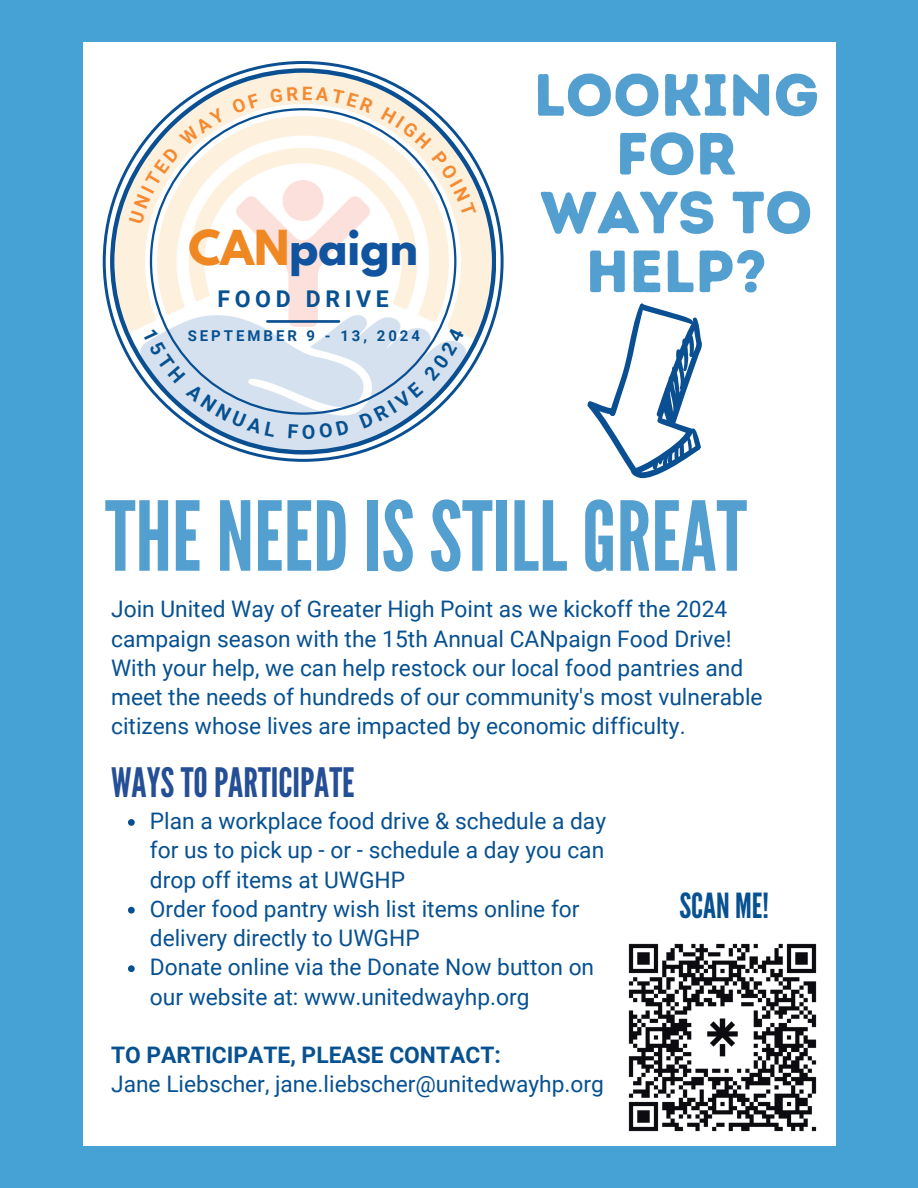
<style>
.page{position:relative;width:918px;height:1188px;background:#46a1d4}
.page>*{position:absolute;margin:0;border:0;box-sizing:border-box;transform-origin:0 0}
.t1{font:96px "League Gothic";color:#539fd0}
.t2{font:59.4px/58.8px "Intro Rust Base";color:#539fd0;text-align:center}
.t3{font:700 42.75px "League Spartan";color:#1054a0}
.t4{font:40.5px "League Gothic";color:#244e95}
.t5{font:34.5px "League Gothic";color:#075191}
.t6{font:700 23.1px "Roboto";letter-spacing:.2em;color:#075191}
.t7{font:22.8px/29.2px "Roboto";color:#075191}
.t8{font:700 22.8px "Roboto";color:#075191}
.t9{font:700 15px "Roboto";letter-spacing:.2em;color:#075191}
.s1{color:#ef8723}
</style>
<div class="page">
<div style="left:83px;top:42px;width:752px;height:1104px;background:#fff"></div>
<img style="left:628px;top:943px;width:188px;height:188px">
<svg style="left:587px;top:303px;width:115px;height:175px"></svg>
<svg style="left:128px;top:819px;width:7px;height:7px"></svg>
<svg style="left:128px;top:907px;width:7px;height:7px"></svg>
<svg style="left:128px;top:965px;width:7px;height:7px"></svg>
<svg style="left:103px;top:61px;width:400px;height:401px"></svg>
<svg style="left:110px;top:68px;width:386px;height:386px"></svg>
<svg style="left:150px;top:108px;width:306px;height:307px"></svg>
<hr style="left:267px;top:320px;width:72px;height:3px;background:#0a4f92">
<svg style="left:129px;top:108px;width:96px;height:116px"></svg>
<svg style="left:231px;top:93px;width:29px;height:21px"></svg>
<svg style="left:270px;top:86px;width:104px;height:27px"></svg>
<svg style="left:381px;top:107px;width:95px;height:110px"></svg>
<svg style="left:143px;top:329px;width:133px;height:108px"></svg>
<svg style="left:288px;top:419px;width:61px;height:20px"></svg>
<svg style="left:359px;top:328px;width:105px;height:100px"></svg>
<h3 class="t3" style="left:188px;top:214px;width:231px"><span class="s1">CAN</span>paign</h3>
<p class="t6" style="left:218px;top:282px;width:173px">FOOD DRIVE</p>
<p class="t9" style="left:188px;top:325px;width:234px">SEPTEMBER 9 - 13, 2024</p>
<h2 class="t2" style="left:534px;top:66px;width:287px">LOOKING<br>FOR<br>WAYS TO<br>HELP?</h2>
<h1 class="t1" style="left:105px;top:479px;width:643px">THE NEED IS STILL GREAT</h1>
<p class="t7" style="left:111px;top:594px;width:653px">Join United Way of Greater High Point as we kickoff the 2024 campaign season with the 15th Annual CANpaign Food Drive!<br>With your help, we can help restock our local food pantries and meet the needs of hundreds of our community's most vulnerable citizens whose lives are impacted by economic difficulty.</p>
<h3 class="t4" style="left:111px;top:758px;width:245px">WAYS TO PARTICIPATE</h3>
<p class="t7" style="left:150px;top:806px;width:458px">Plan a workplace food drive &amp; schedule a day for us to pick up - or - schedule a day you can drop off items at UWGHP<br>Order food pantry wish list items online for delivery directly to UWGHP<br>Donate online via the Donate Now button on our website at: www.unitedwayhp.org</p>
<p class="t8" style="left:111px;top:1039px;width:391px">TO PARTICIPATE, PLEASE CONTACT:</p>
<p class="t7" style="left:111px;top:1069px;width:494px">Jane Liebscher, jane.liebscher@unitedwayhp.org</p>
<h3 class="t5" style="left:679px;top:885px;width:91px">SCAN ME!</h3>
</div>
